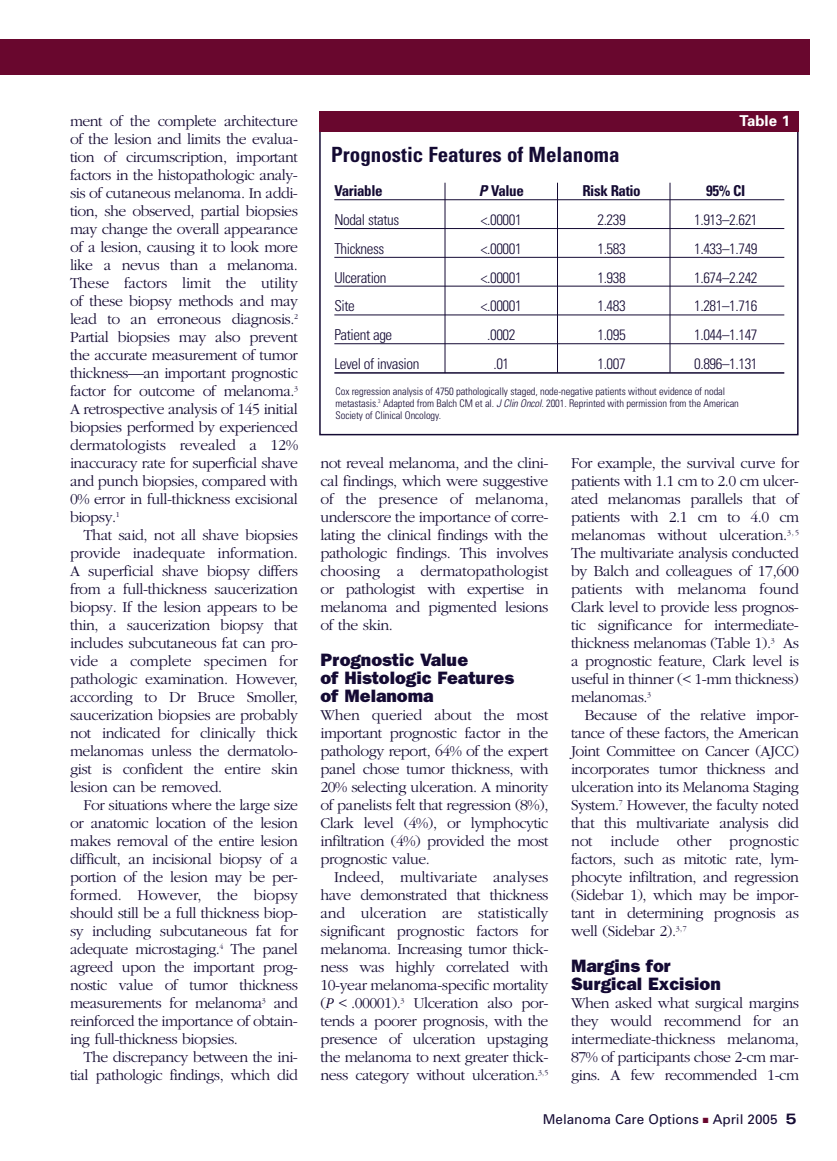
<style>
.page{position:relative;width:837px;height:1161px;background:#fff}
.page>*{position:absolute;margin:0;border:0;box-sizing:border-box;transform-origin:0 0}
.t1{font:700 condensed 21px "Univers";color:#140a33}
.t2{font:800 18px/18px "Franklin Gothic";color:#140a33}
.t3{font:300 15.75px/18px "Garamond";letter-spacing:-.03em;color:#140a33;text-align:justify}
.t4{font:300 condensed 15px "Univers";letter-spacing:-.025em;color:#140a33}
.t5{font:700 condensed 15px "Univers";letter-spacing:-.025em;color:#140a33}
.t6{font:700 15px "Univers";color:#fff}
.t7{font:13.5px "Univers";color:#140a33}
.t8{font:300 condensed 10.5px/12px "Univers";letter-spacing:-.01em;color:#140a33}
.s1{font-style:italic}
.s2{color:#69072e}
.s3{font-weight:700;font-stretch:expanded;font-size:15px}
.s4{font-family:"Garamond Three";font-weight:400;font-style:italic}
</style>
<div class="page">
<div style="left:0;top:39px;width:803px;height:36px;background:#69072e"></div>
<div style="left:319px;top:112px;width:480px;height:323px;border:2px solid #140a33"></div>
<div style="left:319px;top:111px;width:480px;height:21px;background:#69072e"></div>
<hr style="left:334px;top:199px;width:450px;height:1px;background:#140a33">
<hr style="left:334px;top:228px;width:450px;height:1px;background:#140a33">
<hr style="left:334px;top:257px;width:450px;height:1px;background:#140a33">
<hr style="left:334px;top:286px;width:450px;height:1px;background:#140a33">
<hr style="left:334px;top:315px;width:450px;height:1px;background:#140a33">
<hr style="left:334px;top:343px;width:450px;height:1px;background:#140a33">
<hr style="left:334px;top:372px;width:450px;height:2px;background:#140a33">
<hr style="left:445px;top:183px;width:1px;height:190px;background:#140a33">
<hr style="left:557px;top:183px;width:1px;height:190px;background:#140a33">
<hr style="left:670px;top:183px;width:1px;height:190px;background:#140a33">
<p class="t3" style="left:70px;top:113px;width:230px">ment of the complete architecture of the lesion and limits the evalua&shy;tion of circumscription, important factors in the histopathologic analy&shy;sis of cutaneous melanoma. In addi&shy;tion, she observed, partial biopsies may change the overall appearance of a lesion, causing it to look more like a nevus than a melanoma.<br>These factors limit the utility of these biopsy methods and may lead to an erroneous diagnosis.<sup>2<br></sup>Partial biopsies may also prevent the accurate measurement of tumor thickness—an important prognostic factor for outcome of melanoma.<sup>3<br></sup>A retrospective analysis of 145 initial biopsies performed by experienced dermatologists revealed a 12% inaccuracy rate for superficial shave and punch biopsies, compared with 0% error in full-thickness excisional biopsy.<sup>1</sup></p>
<p class="t3" style="left:70px;top:527px;width:230px;text-indent:13px">That said, not all shave biopsies provide inadequate information.<br>A superficial shave biopsy differs from a full-thickness saucerization biopsy. If the lesion appears to be thin, a saucerization biopsy that includes subcutaneous fat can pro&shy;vide a complete specimen for pathologic examination. However, according to Dr Bruce Smoller, saucerization biopsies are probably not indicated for clinically thick melanomas unless the dermatolo&shy;gist is confident the entire skin lesion can be removed.</p>
<p class="t3" style="left:70px;top:797px;width:230px;text-indent:14px">For situations where the large size or anatomic location of the lesion makes removal of the entire lesion difficult, an incisional biopsy of a portion of the lesion may be per&shy;formed. However, the biopsy should still be a full thickness biop&shy;sy including subcutaneous fat for adequate microstaging.<sup>4</sup> The panel agreed upon the important prog&shy;nostic value of tumor thickness measurements for melanoma<sup>3</sup> and reinforced the importance of obtain&shy;ing full-thickness biopsies.</p>
<p class="t3" style="left:70px;top:1049px;width:230px;text-align:right">The discrepancy between the ini&shy;tial pathologic findings, which did</p>
<h1 class="t1" style="left:331px;top:147px;width:290px">Prognostic Features of Melanoma</h1>
<p class="t6" style="left:739px;top:115px;width:52px">Table 1</p>
<p class="t5" style="left:334px;top:185px;width:50px">Variable</p>
<p class="t5" style="left:479px;top:185px;width:47px"><span class="s1">P</span> Value</p>
<p class="t5" style="left:582px;top:185px;width:60px">Risk Ratio</p>
<p class="t5" style="left:706px;top:185px;width:41px">95% CI</p>
<p class="t4" style="left:334px;top:214px;width:67px">Nodal status</p>
<p class="t4" style="left:481px;top:214px;width:42px">&lt;.00001</p>
<p class="t4" style="left:597px;top:214px;width:30px">2.239</p>
<p class="t4" style="left:694px;top:214px;width:65px">1.913–2.621</p>
<p class="t4" style="left:334px;top:243px;width:52px">Thickness</p>
<p class="t4" style="left:481px;top:243px;width:42px">&lt;.00001</p>
<p class="t4" style="left:597px;top:243px;width:30px">1.583</p>
<p class="t4" style="left:694px;top:243px;width:65px">1.433–1.749</p>
<p class="t4" style="left:334px;top:272px;width:54px">Ulceration</p>
<p class="t4" style="left:481px;top:272px;width:42px">&lt;.00001</p>
<p class="t4" style="left:597px;top:272px;width:30px">1.938</p>
<p class="t4" style="left:694px;top:272px;width:65px">1.674–2.242</p>
<p class="t4" style="left:334px;top:300px;width:22px">Site</p>
<p class="t4" style="left:481px;top:300px;width:42px">&lt;.00001</p>
<p class="t4" style="left:597px;top:300px;width:30px">1.483</p>
<p class="t4" style="left:694px;top:300px;width:65px">1.281–1.716</p>
<p class="t4" style="left:334px;top:329px;width:59px">Patient age</p>
<p class="t4" style="left:487px;top:329px;width:30px">.0002</p>
<p class="t4" style="left:597px;top:329px;width:30px">1.095</p>
<p class="t4" style="left:694px;top:329px;width:65px">1.044–1.147</p>
<p class="t4" style="left:334px;top:358px;width:87px">Level of invasion</p>
<p class="t4" style="left:493px;top:358px;width:17px">.01</p>
<p class="t4" style="left:597px;top:358px;width:30px">1.007</p>
<p class="t4" style="left:694px;top:358px;width:65px">0.896–1.131</p>
<p class="t8" style="left:336px;top:386px;width:405px">Cox regression analysis of 4750 pathologically staged, node-negative patients without evidence of nodal metastasis.<sup>3</sup> Adapted from Balch CM et al. <span class="s1">J Clin Oncol.</span> 2001. Reprinted with permission from the American<br>Society of Clinical Oncology.</p>
<p class="t3" style="left:571px;top:455px;width:230px">For example, the survival curve for patients with 1.1 cm to 2.0 cm ulcer&shy;ated melanomas parallels that of patients with 2.1 cm to 4.0 cm melanomas without ulceration.<sup>3,5<br></sup>The multivariate analysis conducted by Balch and colleagues of 17,600 patients with melanoma found Clark level to provide less prognos&shy;tic significance for intermediate&shy;thickness melanomas (Table 1).<sup>3</sup> As a prognostic feature, Clark level is useful in thinner (&lt; 1-mm thickness) melanomas.<sup>3</sup></p>
<p class="t3" style="left:571px;top:707px;width:230px;text-indent:13px">Because of the relative impor&shy;tance of these factors, the American Joint Committee on Cancer (AJCC) incorporates tumor thickness and ulceration into its Melanoma Staging System.<sup>7</sup> However, the faculty noted that this multivariate analysis did not include other prognostic factors, such as mitotic rate, lym&shy;phocyte infiltration, and regression (Sidebar 1), which may be impor&shy;tant in determining prognosis as well (Sidebar 2).<sup>3,7</sup></p>
<p class="t2" style="left:571px;top:958px;width:151px">Margins for<br>Surgical Excision</p>
<p class="t3" style="left:571px;top:995px;width:230px">When asked what surgical margins they would recommend for an intermediate-thickness melanoma, 87% of participants chose 2-cm mar&shy;gins. A few recommended 1-cm</p>
<p class="t7" style="left:543px;top:1114px;width:255px">Melanoma Care Options <span class="s2">■</span> April 2005 <span class="s3">5</span></p>
<p class="t3" style="left:321px;top:455px;width:230px">not reveal melanoma, and the clini&shy;cal findings, which were suggestive of the presence of melanoma, underscore the importance of corre&shy;lating the clinical findings with the pathologic findings. This involves choosing a dermatopathologist or pathologist with expertise in melanoma and pigmented lesions of the skin.</p>
<p class="t2" style="left:321px;top:652px;width:195px">Prognostic Value<br>of Histologic Features of Melanoma</p>
<p class="t3" style="left:321px;top:707px;width:230px">When queried about the most important prognostic factor in the pathology report, 64% of the expert panel chose tumor thickness, with 20% selecting ulceration. A minority of panelists felt that regression (8%), Clark level (4%), or lymphocytic infiltration (4%) provided the most prognostic value.</p>
<p class="t3" style="left:321px;top:869px;width:230px;text-indent:13px">Indeed, multivariate analyses have demonstrated that thickness and ulceration are statistically significant prognostic factors for melanoma. Increasing tumor thick&shy;ness was highly correlated with 10-year melanoma-specific mortality (<span class="s4">P</span> &lt; .00001).<sup>3</sup> Ulceration also por&shy;tends a poorer prognosis, with the presence of ulceration upstaging the melanoma to next greater thick&shy;ness category without ulceration.<sup>3,5</sup></p>
</div>
